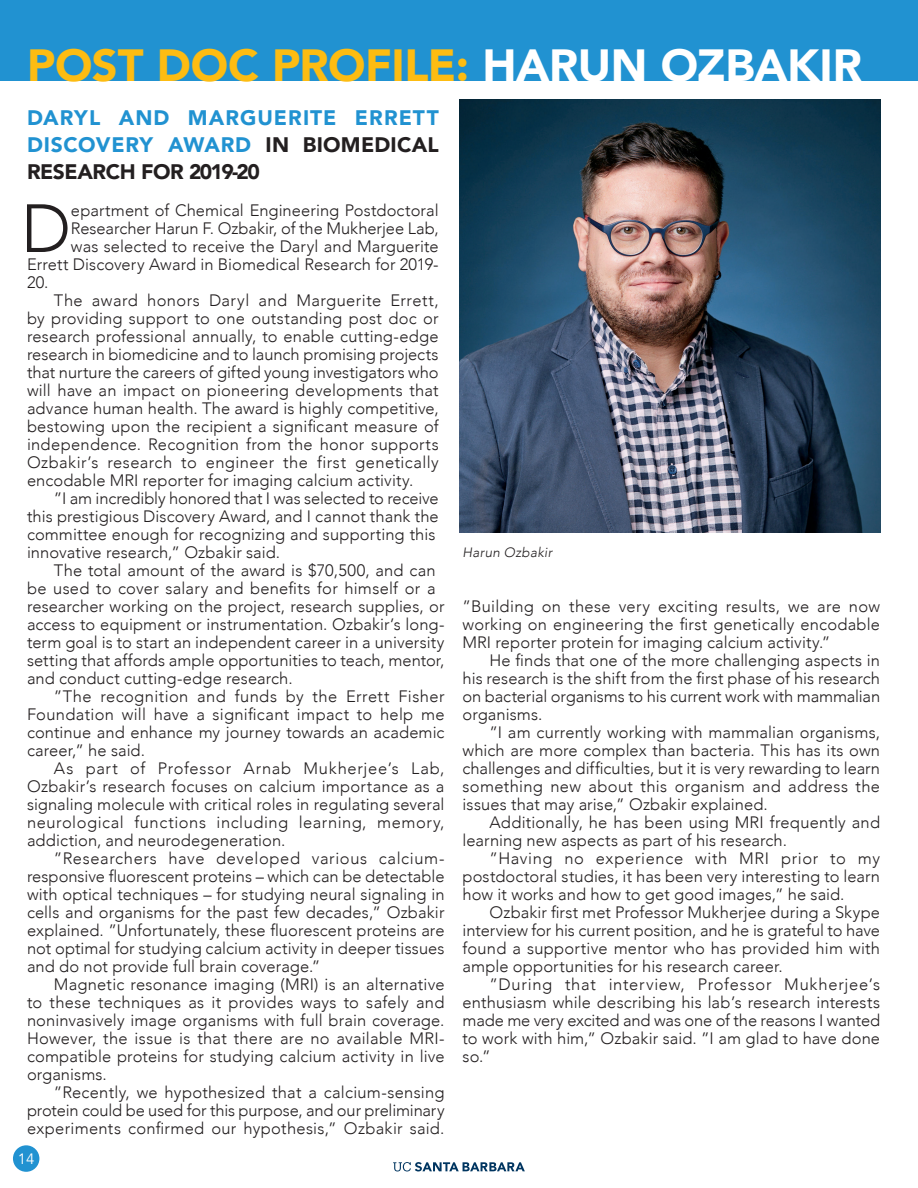
<style>
.page{position:relative;width:918px;height:1188px;background:#fff}
.page>*{position:absolute;margin:0;border:0;box-sizing:border-box;transform-origin:0 0}
.t1{font:300 67.35px "Avenir";color:#231f20}
.t2{font:900 45px "Avenir";letter-spacing:-.005em;color:#fdbc12}
.t3{font:900 21px/27px "Avenir";letter-spacing:.01em;color:#2192d1;text-align:justify}
.t4{font:300 16.5px/18px "Avenir";letter-spacing:.005em;color:#231f20;text-align:justify}
.t5{font:300 16.5px "Avenir";letter-spacing:.025em;color:#231f20}
.t6{font:300 16.5px "Avenir";letter-spacing:.04em;color:#231f20}
.t7{font:300 16.5px "Avenir";letter-spacing:.03em;color:#231f20}
.t8{font:15px "Avenir";color:#fff}
.t9{font:italic 300 13.5px "Avenir";letter-spacing:.025em;color:#231f20}
.s1{color:#fff}
.s2{color:#231f20}
</style>
<div class="page">
<div style="left:0;top:0;width:918px;height:81px;background:#2192d1"></div>
<img style="left:459px;top:99px;width:421px;height:433px">
<div style="left:13px;top:1145px;width:26px;height:27px;background:#2192d1;border-radius:50%"></div>
<svg style="left:393px;top:1162px;width:132px;height:9px"></svg>
<h2 class="t2" style="left:27px;top:27px;width:836px">POST DOC PROFILE: <span class="s1">HARUN OZBAKIR</span></h2>
<p class="t3" style="left:27px;top:103px;width:413px">DARYL AND MARGUERITE ERRETT DISCOVERY AWARD <span class="s2">IN BIOMEDICAL RESEARCH FOR 2019-20</span></p>
<h1 class="t1" style="left:21px;top:189px;width:51px">D</h1>
<p class="t4" style="left:71px;top:201px;width:369px">epartment of Chemical Engineering Postdoctoral</p>
<p class="t4" style="left:71px;top:219px;width:369px">Researcher Harun F. Ozbakir, of the Mukherjee Lab,</p>
<p class="t4" style="left:71px;top:237px;width:369px">was selected to receive the Daryl and Marguerite</p>
<p class="t4" style="left:27px;top:255px;width:413px">Errett Discovery Award in Biomedical Research for 2019-</p>
<p class="t4" style="left:27px;top:273px;width:23px">20.</p>
<p class="t5" style="left:54px;top:291px;width:386px">The award honors Daryl and Marguerite Errett,</p>
<p class="t4" style="left:27px;top:309px;width:413px">by providing support to one outstanding post doc or</p>
<p class="t4" style="left:27px;top:327px;width:413px">research professional annually, to enable cutting-edge</p>
<p class="t4" style="left:27px;top:345px;width:413px">research in biomedicine and to launch promising projects</p>
<p class="t4" style="left:27px;top:363px;width:413px">that nurture the careers of gifted young investigators who</p>
<p class="t4" style="left:27px;top:381px;width:413px">will have an impact on pioneering developments that</p>
<p class="t4" style="left:27px;top:399px;width:413px">advance human health. The award is highly competitive,</p>
<p class="t4" style="left:27px;top:417px;width:413px">bestowing upon the recipient a significant measure of</p>
<p class="t4" style="left:27px;top:435px;width:413px">independence. Recognition from the honor supports</p>
<p class="t5" style="left:27px;top:453px;width:413px">Ozbakir’s research to engineer the first genetically</p>
<p class="t4" style="left:27px;top:471px;width:388px">encodable MRI reporter for imaging calcium activity.</p>
<p class="t4" style="left:54px;top:489px;width:386px">”I am incredibly honored that I was selected to receive</p>
<p class="t4" style="left:27px;top:507px;width:413px">this prestigious Discovery Award, and I cannot thank the</p>
<p class="t4" style="left:27px;top:525px;width:410px">committee enough for recognizing and supporting this</p>
<p class="t4" style="left:27px;top:543px;width:255px">innovative research,” Ozbakir said.</p>
<p class="t4" style="left:54px;top:561px;width:383px">The total amount of the award is $70,500, and can</p>
<p class="t4" style="left:27px;top:579px;width:410px">be used to cover salary and benefits for himself or a</p>
<p class="t4" style="left:27px;top:597px;width:419px">researcher working on the project, research supplies, or</p>
<p class="t4" style="left:27px;top:615px;width:419px">access to equipment or instrumentation. Ozbakir’s long-</p>
<p class="t4" style="left:27px;top:633px;width:419px">term goal is to start an independent career in a university</p>
<p class="t4" style="left:27px;top:651px;width:419px">setting that affords ample opportunities to teach, mentor,</p>
<p class="t4" style="left:27px;top:669px;width:267px">and conduct cutting-edge research.</p>
<p class="t5" style="left:54px;top:687px;width:392px">”The recognition and funds by the Errett Fisher</p>
<p class="t4" style="left:27px;top:705px;width:419px">Foundation will have a significant impact to help me</p>
<p class="t4" style="left:27px;top:723px;width:419px">continue and enhance my journey towards an academic</p>
<p class="t4" style="left:27px;top:741px;width:120px">career,” he said.</p>
<p class="t6" style="left:54px;top:759px;width:392px">As part of Professor Arnab Mukherjee’s Lab,</p>
<p class="t4" style="left:27px;top:777px;width:419px">Ozbakir’s research focuses on calcium importance as a</p>
<p class="t4" style="left:27px;top:795px;width:419px">signaling molecule with critical roles in regulating several</p>
<p class="t7" style="left:27px;top:813px;width:419px">neurological functions including learning, memory,</p>
<p class="t4" style="left:27px;top:831px;width:260px">addiction, and neurodegeneration.</p>
<p class="t6" style="left:54px;top:849px;width:392px">”Researchers have developed various calcium-</p>
<p class="t4" style="left:27px;top:867px;width:419px">responsive fluorescent proteins – which can be detectable</p>
<p class="t4" style="left:27px;top:885px;width:419px">with optical techniques – for studying neural signaling in</p>
<p class="t4" style="left:27px;top:903px;width:419px">cells and organisms for the past few decades,” Ozbakir</p>
<p class="t4" style="left:27px;top:921px;width:419px">explained. ”Unfortunately, these fluorescent proteins are</p>
<p class="t4" style="left:27px;top:939px;width:419px">not optimal for studying calcium activity in deeper tissues</p>
<p class="t4" style="left:27px;top:957px;width:295px">and do not provide full brain coverage.”</p>
<p class="t4" style="left:54px;top:975px;width:392px">Magnetic resonance imaging (MRI) is an alternative</p>
<p class="t4" style="left:27px;top:993px;width:419px">to these techniques as it provides ways to safely and</p>
<p class="t4" style="left:27px;top:1011px;width:419px">noninvasively image organisms with full brain coverage.</p>
<p class="t4" style="left:27px;top:1029px;width:419px">However, the issue is that there are no available MRI-</p>
<p class="t4" style="left:27px;top:1047px;width:419px">compatible proteins for studying calcium activity in live</p>
<p class="t4" style="left:27px;top:1065px;width:81px">organisms.</p>
<p class="t4" style="left:54px;top:1083px;width:392px">”Recently, we hypothesized that a calcium-sensing</p>
<p class="t4" style="left:27px;top:1101px;width:419px">protein could be used for this purpose, and our preliminary</p>
<p class="t4" style="left:27px;top:1119px;width:419px">experiments confirmed our hypothesis,” Ozbakir said.</p>
<p class="t9" style="left:463px;top:544px;width:91px">Harun Ozbakir</p>
<p class="t4" style="left:463px;top:597px;width:419px">”Building on these very exciting results, we are now working on engineering the first genetically encodable MRI reporter protein for imaging calcium activity.”</p>
<p class="t4" style="left:463px;top:651px;width:419px;text-indent:27px">He finds that one of the more challenging aspects in his research is the shift from the first phase of his research on bacterial organisms to his current work with mammalian organisms.</p>
<p class="t4" style="left:463px;top:723px;width:419px;text-indent:27px">”I am currently working with mammalian organisms, which are more complex than bacteria. This has its own challenges and difficulties, but it is very rewarding to learn something new about this organism and address the issues that may arise,” Ozbakir explained.</p>
<p class="t4" style="left:463px;top:813px;width:419px;text-indent:27px">Additionally, he has been using MRI frequently and learning new aspects as part of his research.</p>
<p class="t4" style="left:463px;top:849px;width:419px;text-indent:27px">”Having no experience with MRI prior to my postdoctoral studies, it has been very interesting to learn how it works and how to get good images,” he said.</p>
<p class="t4" style="left:463px;top:903px;width:419px;text-indent:27px">Ozbakir first met Professor Mukherjee during a Skype interview for his current position, and he is grateful to have found a supportive mentor who has provided him with ample opportunities for his research career.</p>
<p class="t4" style="left:463px;top:975px;width:419px;text-indent:27px">”During that interview, Professor Mukherjee’s enthusiasm while describing his lab’s research interests made me very excited and was one of the reasons I wanted to work with him,” Ozbakir said. ”I am glad to have done so.”</p>
<p class="t8" style="left:18px;top:1150px;width:18px">14</p>
</div>
